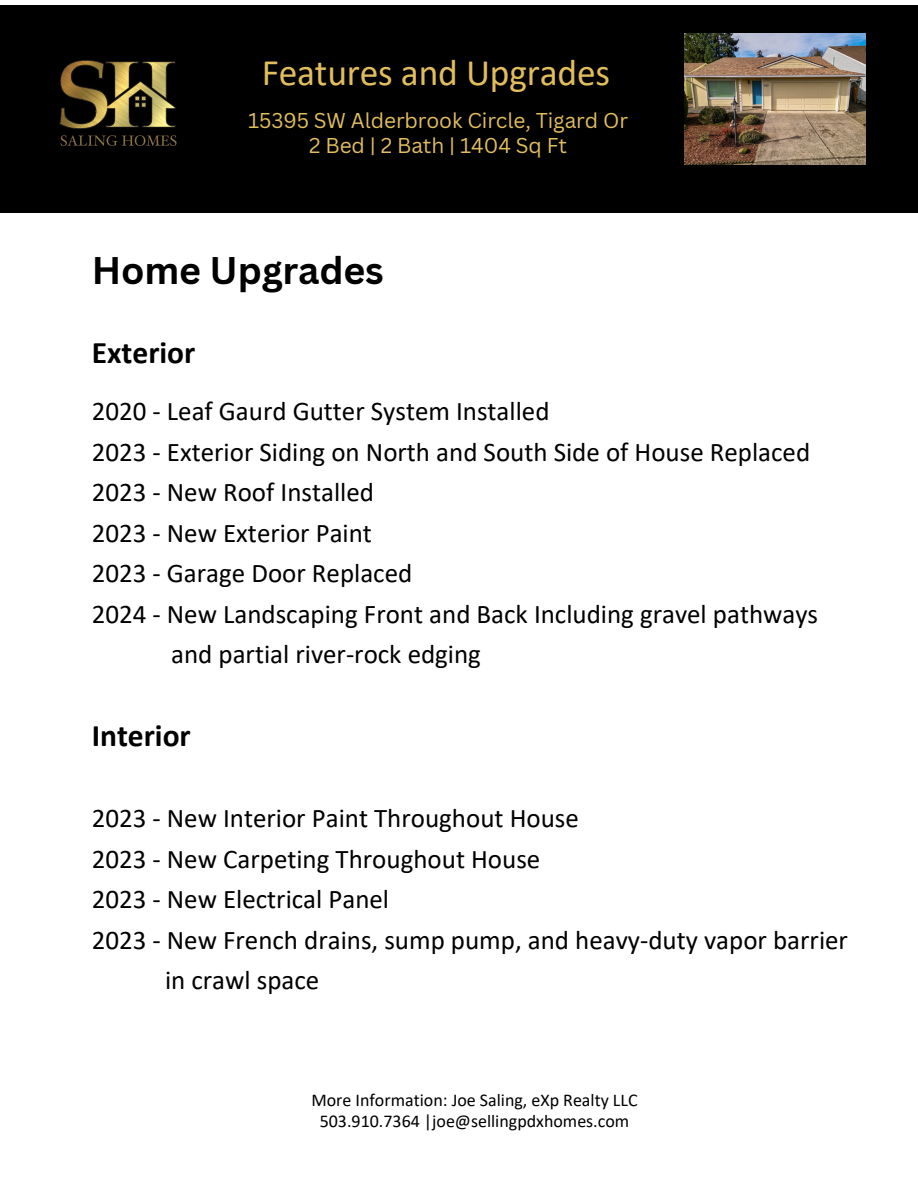
<style>
.page{position:relative;width:918px;height:1188px;background:#fff}
.page>*{position:absolute;margin:0;border:0;box-sizing:border-box;transform-origin:0 0}
.t1{font:37.5px "Calibri";letter-spacing:-.005em;color:#e1bd5e}
.t2{font:700 37.5px "Canva Sans";letter-spacing:-.005em;color:#000}
.t3{font:700 31.5px "Calibri";color:#000}
.t4{font:27px "Calibri";color:#000}
.t5{font:20.85px/24.8px "Canva Sans";letter-spacing:-.005em;color:#e1bd5e;text-align:center}
.t6{font:18px "Calibri";color:#000}
</style>
<div class="page">
<div style="left:0;top:6px;width:918px;height:207px;background:#000"></div>
<img style="left:59px;top:60px;width:118px;height:86px">
<img style="left:685px;top:34px;width:181px;height:130px">
<p class="t1" style="left:262px;top:57px;width:350px">Features and Upgrades</p>
<p class="t5" style="left:248px;top:108px;width:381px">15395 SW Alderbrook Circle, Tigard Or<br>2 Bed | 2 Bath | 1404 Sq Ft</p>
<p class="t2" style="left:92px;top:244px;width:293px">Home Upgrades</p>
<p class="t3" style="left:92px;top:339px;width:105px">Exterior</p>
<p class="t4" style="left:92px;top:400px;width:459px">2020 - Leaf Gaurd Gutter System Installed</p>
<p class="t4" style="left:92px;top:440px;width:720px">2023 - Exterior Siding on North and South Side of House Replaced</p>
<p class="t4" style="left:92px;top:481px;width:284px">2023 - New Roof Installed</p>
<p class="t4" style="left:92px;top:521px;width:282px">2023 - New Exterior Paint</p>
<p class="t4" style="left:92px;top:562px;width:322px">2023 - Garage Door Replaced</p>
<p class="t4" style="left:92px;top:602px;width:728px">2024 - New Landscaping Front and Back Including gravel pathways</p>
<p class="t4" style="left:171px;top:643px;width:311px">and partial river-rock edging</p>
<h1 class="t3" style="left:92px;top:723px;width:101px">Interior</h1>
<h4 class="t4" style="left:92px;top:807px;width:489px">2023 - New Interior Paint Throughout House</h4>
<h4 class="t4" style="left:92px;top:848px;width:450px">2023 - New Carpeting Throughout House</h4>
<h4 class="t4" style="left:92px;top:888px;width:299px">2023 - New Electrical Panel</h4>
<h4 class="t4" style="left:92px;top:929px;width:758px">2023 - New French drains, sump pump, and heavy-duty vapor barrier</h4>
<h4 class="t4" style="left:165px;top:969px;width:156px">in crawl space</h4>
<h2 class="t6" style="left:311px;top:1092px;width:328px">More Information: Joe Saling, eXp Realty LLC</h2>
<h3 class="t6" style="left:320px;top:1113px;width:311px">503.910.7364 |joe@sellingpdxhomes.com</h3>
</div>
